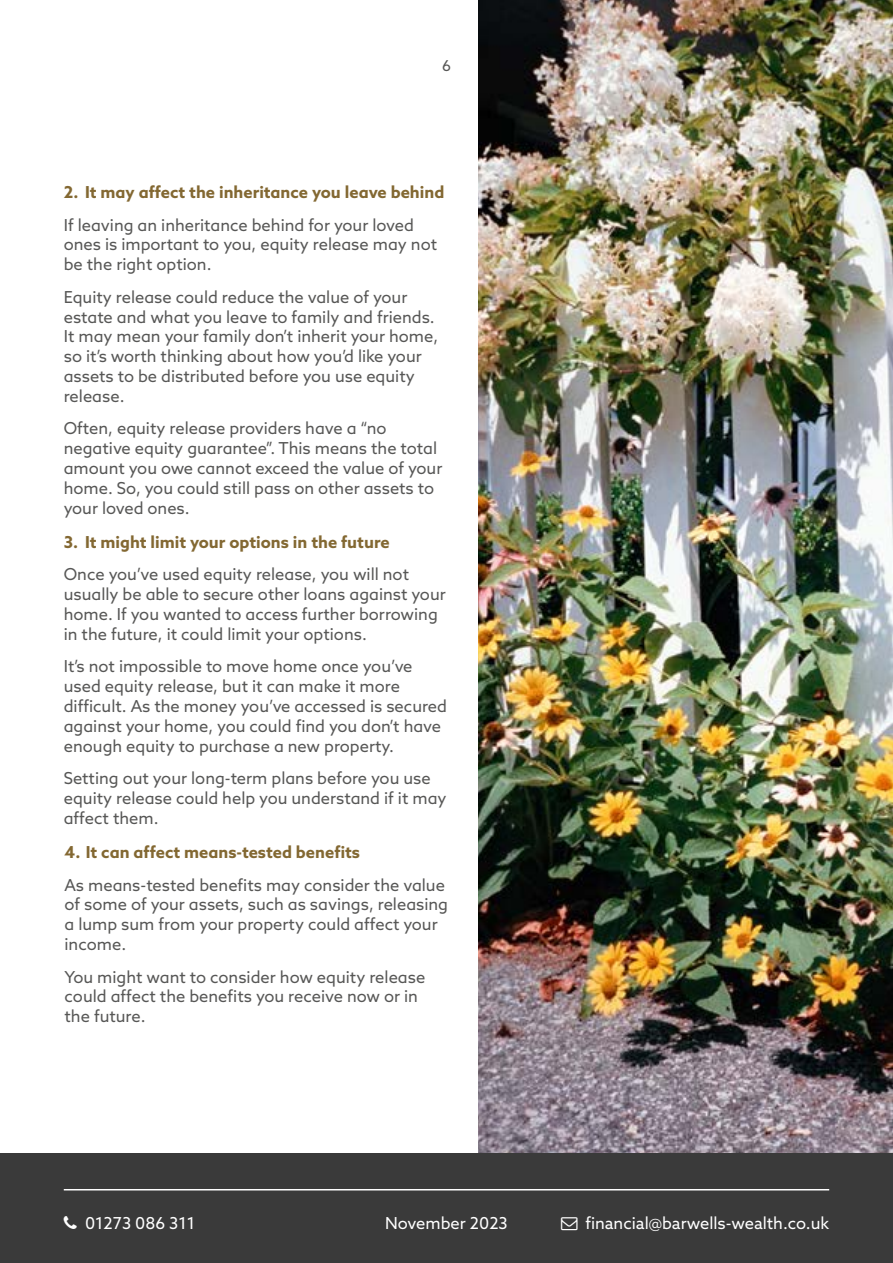
<style>
.page{position:relative;width:893px;height:1263px;background:#fff}
.page>*{position:absolute;margin:0;border:0;box-sizing:border-box;transform-origin:0 0}
.t1{font:16.5px/19.8px "Azo Sans";color:#575756}
.t2{font:700 16.5px "Azo Sans";color:#836832}
.t3{font:16.5px "Azo Sans";color:#fff}
.t4{font:15px "Azo Sans";color:#575756}
</style>
<div class="page">
<img style="left:478px;top:0;width:415px;height:1153px">
<div style="left:0;top:1153px;width:893px;height:110px;background:#3a3a3a"></div>
<hr style="left:64px;top:1189px;width:765px;height:1px;background:#fff">
<p class="t4" style="left:442px;top:56px;width:10px">6</p>
<p class="t2" style="left:64px;top:181px;width:382px">2. It may affect the inheritance you leave behind</p>
<p class="t1" style="left:64px;top:215px;width:375px">If leaving an inheritance behind for your loved ones is important to you, equity release may not be the right option.</p>
<p class="t1" style="left:64px;top:287px;width:376px">Equity release could reduce the value of your estate and what you leave to family and friends.<br>It may mean your family don’t inherit your home, so it’s worth thinking about how you’d like your assets to be distributed before you use equity release.</p>
<p class="t1" style="left:64px;top:418px;width:380px">Often, equity release providers have a “no negative equity guarantee”. This means the total amount you owe cannot exceed the value of your home. So, you could still pass on other assets to your loved ones.</p>
<p class="t2" style="left:64px;top:531px;width:328px">3. It might limit your options in the future</p>
<p class="t1" style="left:64px;top:564px;width:384px">Once you’ve used equity release, you will not usually be able to secure other loans against your home. If you wanted to access further borrowing in the future, it could limit your options.</p>
<p class="t1" style="left:64px;top:656px;width:385px">It’s not impossible to move home once you’ve used equity release, but it can make it more difficult. As the money you’ve accessed is secured against your home, you could find you don’t have enough equity to purchase a new property.</p>
<p class="t1" style="left:64px;top:768px;width:384px">Setting out your long-term plans before you use equity release could help you understand if it may affect them.</p>
<p class="t2" style="left:65px;top:841px;width:297px">4. It can affect means-tested benefits</p>
<p class="t1" style="left:65px;top:874px;width:385px">As means-tested benefits may consider the value of some of your assets, such as savings, releasing a lump sum from your property could affect your income.</p>
<p class="t1" style="left:65px;top:966px;width:362px">You might want to consider how equity release could affect the benefits you receive now or in the future.</p>
<p class="t3" style="left:85px;top:1212px;width:112px">01273 086 311</p>
<p class="t3" style="left:585px;top:1212px;width:245px">financial@barwells-wealth.co.uk</p>
<p class="t3" style="left:385px;top:1213px;width:124px">November 2023</p>
</div>
